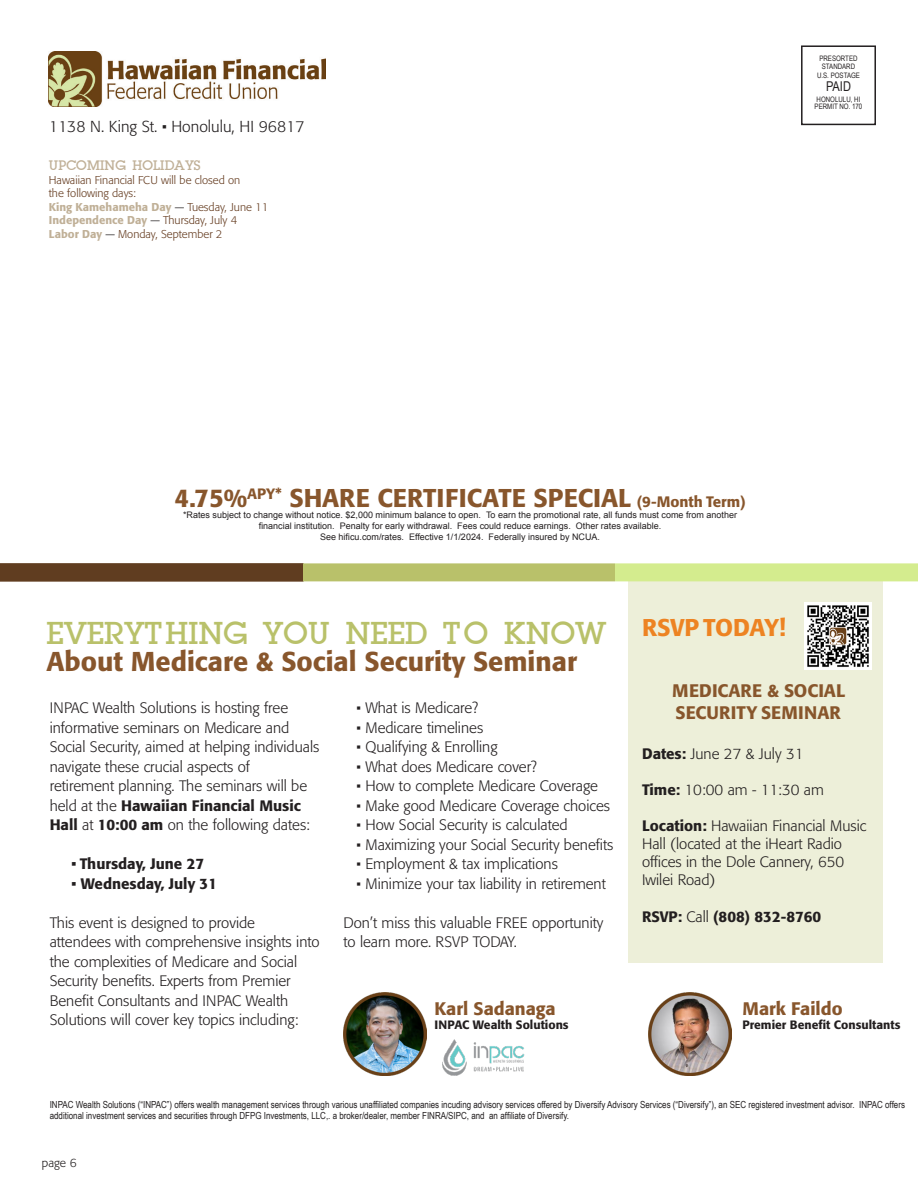
<style>
.page{position:relative;width:918px;height:1188px;background:#fff}
.page>*{position:absolute;margin:0;border:0;box-sizing:border-box;transform-origin:0 0}
.t1{font:600 34.5px "Lapland";color:#b9c16a}
.t2{font:500 27px "Formata Pro";color:#88562c}
.t3{font:500 25.5px "Formata Pro";color:#88562c}
.t4{font:500 24px "Formata Pro";color:#ed8322}
.t5{font:500 18px/21.6px "Formata Pro";color:#88562c}
.t6{font:300 15.75px "Formata Pro";color:#231f20}
.t7{font:300 15px/19.5px "Formata Pro";color:#231f20}
.t8{font:500 15px "Formata Pro";color:#231f20}
.t9{font:600 15px "Lapland";color:#c0b097}
.t10{font:13.5px "Arial Narrow";color:#231f20}
.t11{font:500 12px "Formata Pro";color:#231f20}
.t12{font:300 12px "Formata Pro";color:#231f20}
.t13{font:300 11.25px/13.5px "Formata Pro";color:#653c20}
.t14{font:9.75px/11.7px "Arial Narrow";color:#231f20}
.t15{font:9px/10.8px "Arial";color:#231f20;text-align:center}
.t16{font:7.5px/7.5px "Arial Narrow";color:#231f20;text-align:center}
.s1{font-weight:500;color:#c0b097}
.s2{color:#231f20}
.s3{font-size:15px}
.s4{font-weight:500}
.s5{font-weight:300}
</style>
<div class="page">
<div style="left:801px;top:45px;width:75px;height:80px;border:2px solid #231f20"></div>
<div style="left:0;top:563px;width:303px;height:18px;background:#603d20"></div>
<div style="left:303px;top:563px;width:312px;height:18px;background:#b9c16a"></div>
<img style="left:48px;top:51px;width:277px;height:56px">
<div style="left:629px;top:572px;width:254px;height:391px;background:#edefd9"></div>
<img style="left:442px;top:1039px;width:83px;height:36px">
<img style="left:805px;top:603px;width:67px;height:67px">
<div style="left:615px;top:563px;width:303px;height:18px;background:#d4ec8e"></div>
<img style="left:343px;top:993px;width:84px;height:83px">
<img style="left:648px;top:993px;width:83px;height:83px">
<p class="t6" style="left:49px;top:117px;width:257px">1138 N. King St. • Honolulu, HI 96817</p>
<p class="t9" style="left:49px;top:157px;width:153px">UPCOMING HOLIDAYS</p>
<p class="t13" style="left:49px;top:173px;width:221px">Hawaiian Financial FCU will be closed on<br>the following days:<br><span class="s1">King Kamehameha Day</span> <span class="s2">—</span> Tuesday, June 11<br><span class="s1">Independence Day</span> <span class="s2">—</span> Thursday, July 4<br><span class="s1">Labor Day</span> <span class="s2">—</span> Monday, September 2</p>
<p class="t16" style="left:819px;top:55px;width:40px">PRESORTED<br>STANDARD</p>
<p class="t16" style="left:817px;top:71px;width:44px">U.S. POSTAGE</p>
<p class="t10" style="left:826px;top:77px;width:27px">PAID</p>
<p class="t16" style="left:815px;top:95px;width:49px;text-align:left">HONOLULU, HI<br>PERMIT NO. 170</p>
<h3 class="t3" style="left:174px;top:482px;width:573px">4.75%<sup>APY*</sup> SHARE CERTIFICATE SPECIAL <span class="s3">(9-Month Term)</span></h3>
<p class="t15" style="left:183px;top:510px;width:556px">*Rates subject to change without notice. $2,000 minimum balance to open. To earn the promotional rate, all funds must come from another financial institution. Penalty for early withdrawal. Fees could reduce earnings. Other rates available.<br>See hificu.com/rates. Effective 1/1/2024. Federally insured by NCUA.</p>
<h1 class="t1" style="left:46px;top:614px;width:560px">EVERYTHING YOU NEED TO KNOW</h1>
<h2 class="t2" style="left:46px;top:644px;width:532px">About Medicare &amp; Social Security Seminar</h2>
<h3 class="t4" style="left:642px;top:612px;width:145px">RSVP TODAY!</h3>
<p class="t7" style="left:50px;top:698px;width:271px">INPAC Wealth Solutions is hosting free informative seminars on Medicare and Social Security, aimed at helping individuals navigate these crucial aspects of<br>retirement planning. The seminars will be held at the <span class="s4">Hawaiian Financial Music Hall</span> at <span class="s4">10:00 am</span> on the following dates:</p>
<p class="t8" style="left:72px;top:854px;width:134px">• Thursday, June 27</p>
<p class="t8" style="left:72px;top:874px;width:147px">• Wednesday, July 31</p>
<p class="t7" style="left:50px;top:913px;width:272px">This event is designed to provide attendees with comprehensive insights into the complexities of Medicare and Social Security benefits. Experts from Premier Benefit Consultants and INPAC Wealth Solutions will cover key topics including:</p>
<p class="t7" style="left:357px;top:698px;width:123px">• What is Medicare?</p>
<p class="t7" style="left:357px;top:718px;width:128px">• Medicare timelines</p>
<p class="t7" style="left:357px;top:737px;width:143px">• Qualifying &amp; Enrolling</p>
<p class="t7" style="left:357px;top:757px;width:182px">• What does Medicare cover?</p>
<p class="t7" style="left:357px;top:776px;width:243px">• How to complete Medicare Coverage</p>
<p class="t7" style="left:357px;top:796px;width:255px">• Make good Medicare Coverage choices</p>
<p class="t7" style="left:357px;top:815px;width:213px">• How Social Security is calculated</p>
<p class="t7" style="left:357px;top:835px;width:258px">• Maximizing your Social Security benefits</p>
<p class="t7" style="left:357px;top:854px;width:203px">• Employment &amp; tax implications</p>
<p class="t7" style="left:357px;top:874px;width:251px">• Minimize your tax liability in retirement</p>
<p class="t7" style="left:343px;top:913px;width:261px">Don’t miss this valuable FREE opportunity to learn more. RSVP TODAY.</p>
<p class="t5" style="left:435px;top:998px;width:123px">Karl Sadanaga</p>
<p class="t11" style="left:435px;top:1017px;width:136px">INPAC Wealth Solutions</p>
<p class="t5" style="left:672px;top:680px;width:175px">MEDICARE &amp; SOCIAL<br>SECURITY SEMINAR</p>
<p class="t7" style="left:642px;top:744px;width:163px"><span class="s4">Dates:</span> June 27 &amp; July 31</p>
<p class="t7" style="left:642px;top:780px;width:183px"><span class="s4">Time:</span> 10:00 am - 11:30 am</p>
<p class="t7" style="left:642px;top:817px;width:226px;line-height:18px"><span class="s4">Location:</span> Hawaiian Financial Music<br>Hall (located at the iHeart Radio offices in the Dole Cannery, 650<br>Iwilei Road)</p>
<p class="t8" style="left:642px;top:907px;width:181px">RSVP: <span class="s5">Call</span> (808) 832-8760</p>
<p class="t5" style="left:742px;top:998px;width:102px">Mark Faildo</p>
<p class="t11" style="left:742px;top:1017px;width:159px">Premier Benefit Consultants</p>
<p class="t14" style="left:50px;top:1098px;width:857px">INPAC Wealth Solutions (“INPAC”) offers wealth management services through various unaffiliated companies incuding advisory services offered by Diversify Advisory Services (“Diversify”), an SEC registered investment advisor. INPAC offers additional investment services and securities through DFPG Investments, LLC,. a broker/dealer, member FINRA/SIPC, and an affiliate of Diversify.</p>
<p class="t12" style="left:42px;top:1155px;width:36px">page 6</p>
</div>
